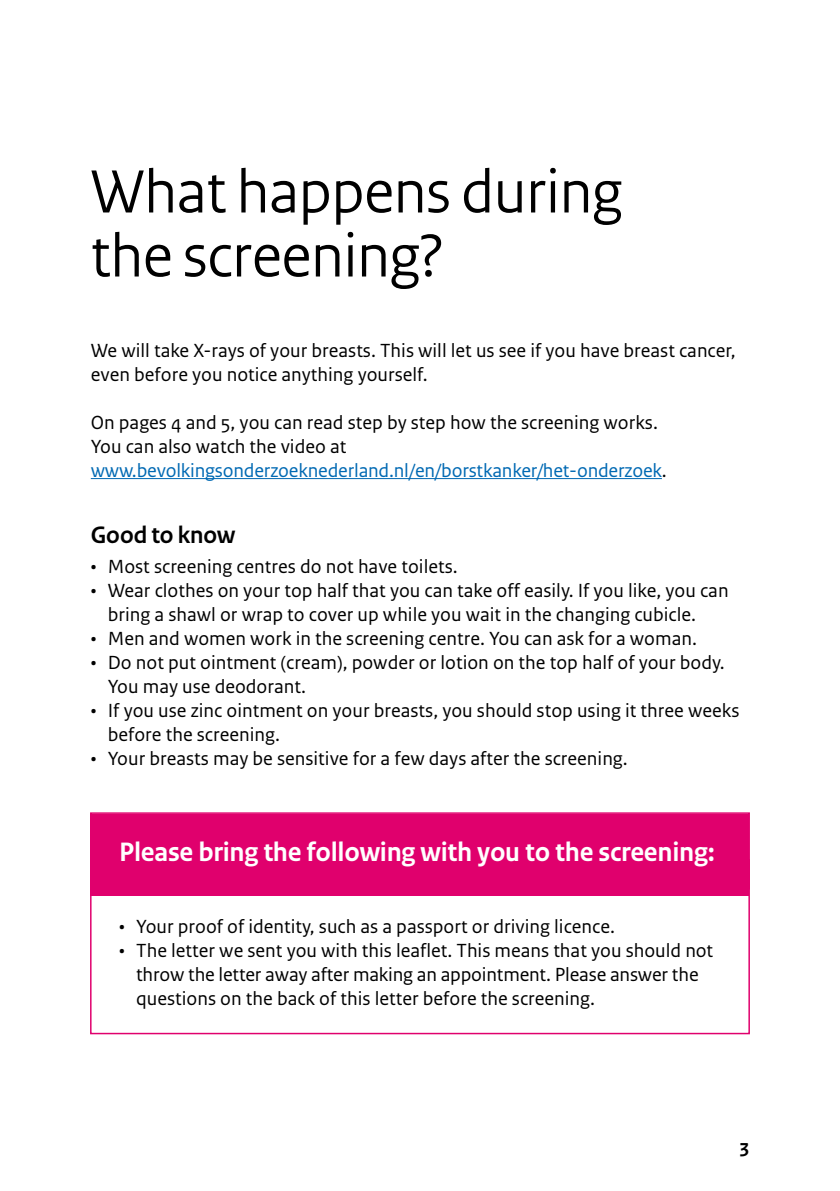
<style>
.page{position:relative;width:840px;height:1191px;background:#fff}
.page>*{position:absolute;margin:0;border:0;box-sizing:border-box;transform-origin:0 0}
.H2_Head_1{font:64px/64px "Rijksoverheid Sans Heading";color:#000}
.H4_BigBox_Head{font:700 28px "Rijksoverheid Sans Text";letter-spacing:-.01em;color:#fff}
.H3_Head_3{font:700 25px "Rijksoverheid Sans Heading";color:#000}
.P_Body{font:20px/24px "Rijksoverheid Sans Text";color:#000}
.t1{font:700 20px "Rijksoverheid Sans Text";color:#000}
.s1{color:#0069b3}
</style>
<div class="page">
<hr style="left:91px;top:478px;width:570px;height:1px;background:#0069b3">
<div style="left:91px;top:814px;width:657px;height:82px;background:#e0006d"></div>
<div style="left:90px;top:812px;width:659px;height:77px;border:2px solid #e0006d"></div>
<div style="left:90px;top:859px;width:659px;height:175px;border:2px solid #e0006d"></div>
<h2 class="H2_Head_1" style="left:91px;top:160px;width:532px">What happens during the screening?</h2>
<p class="P_Body" style="left:91px;top:338px;width:646px">We will take X-rays of your breasts. This will let us see if you have breast cancer, even before you notice anything yourself.</p>
<p class="P_Body" style="left:91px;top:410px;width:577px">On pages 4 and 5, you can read step by step how the screening works.<br>You can also watch the video at <span class="s1">www.bevolkingsonderzoeknederland.nl/en/borstkanker/het-onderzoek</span>.</p>
<h3 class="H3_Head_3" style="left:91px;top:520px;width:146px">Good to know</h3>
<p class="P_Body" style="left:91px;top:554px;width:368px">• Most screening centres do not have toilets.</p>
<p class="P_Body" style="left:108px;top:578px;width:622px;text-indent:-17px">• Wear clothes on your top half that you can take off easily. If you like, you can bring a shawl or wrap to cover up while you wait in the changing cubicle.</p>
<p class="P_Body" style="left:91px;top:626px;width:607px">• Men and women work in the screening centre. You can ask for a woman.</p>
<p class="P_Body" style="left:108px;top:650px;width:618px;text-indent:-17px">• Do not put ointment (cream), powder or lotion on the top half of your body.<br>You may use deodorant.</p>
<p class="P_Body" style="left:108px;top:698px;width:632px;text-indent:-17px">• If you use zinc ointment on your breasts, you should stop using it three weeks before the screening.</p>
<p class="P_Body" style="left:91px;top:746px;width:538px">• Your breasts may be sensitive for a few days after the screening.</p>
<h4 class="H4_BigBox_Head" style="left:119px;top:835px;width:597px">Please bring the following with you to the screening:</h4>
<p class="P_Body" style="left:119px;top:914px;width:497px">• Your proof of identity, such as a passport or driving licence.</p>
<p class="P_Body" style="left:136px;top:938px;width:578px;text-indent:-17px">• The letter we sent you with this leaflet. This means that you should not throw the letter away after making an appointment. Please answer the questions on the back of this letter before the screening.</p>
<p class="t1" style="left:739px;top:1135px;width:11px">3</p>
</div>
